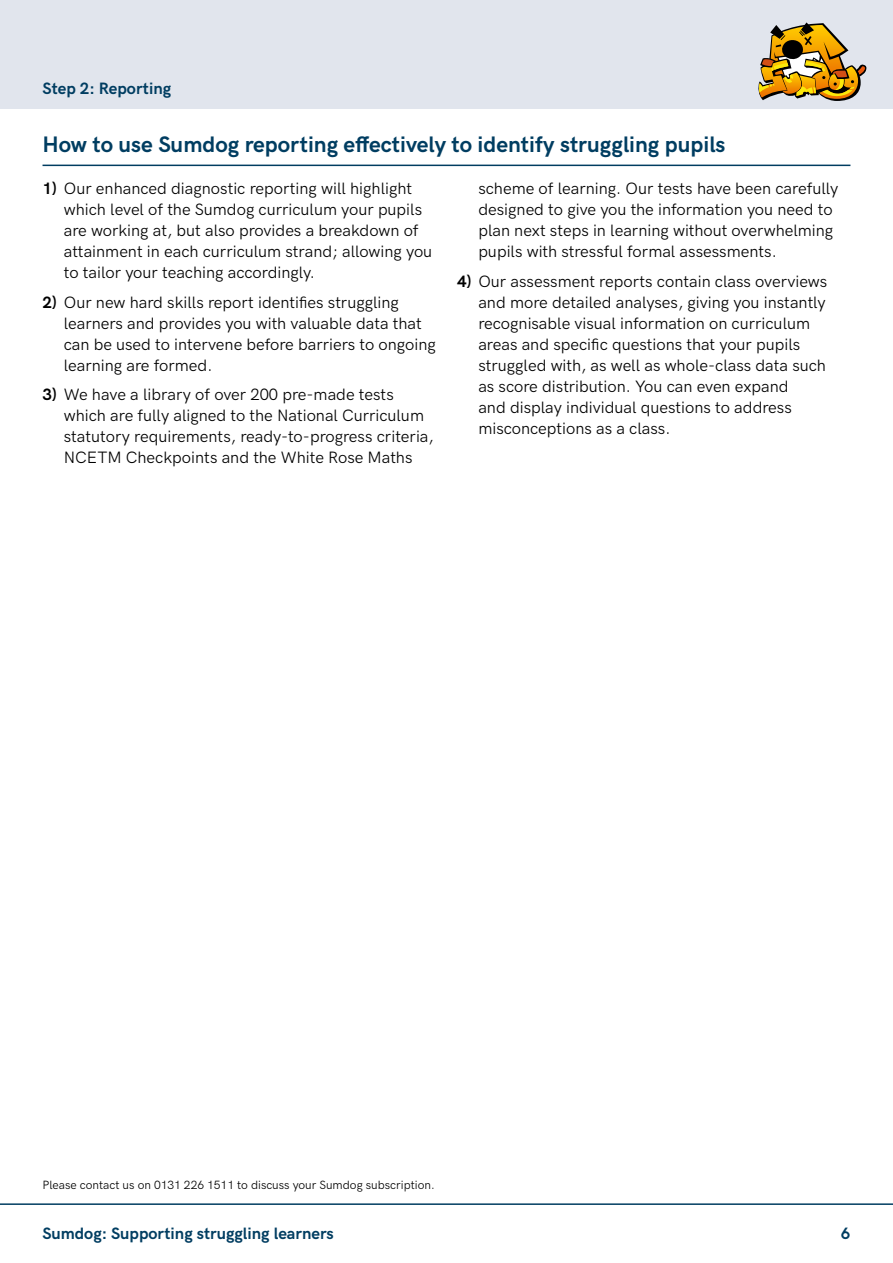
<style>
.page{position:relative;width:893px;height:1263px;background:#fff}
.page>*{position:absolute;margin:0;border:0;box-sizing:border-box;transform-origin:0 0}
.t1{font:700 22.5px "HK Grotesk";color:#003d61}
.t2{font:16.5px/21px "HK Grotesk";color:#000}
.t3{font:700 16.5px "HK Grotesk";color:#003d61}
.t4{font:12px "HK Grotesk";color:#000}
.s1{font-weight:700}
</style>
<div class="page">
<div style="left:0;top:0;width:893px;height:109px;background:#e1e5ed"></div>
<svg style="left:0;top:1203px;width:893px;height:2px"></svg>
<svg style="left:758px;top:22px;width:108px;height:79px"></svg>
<hr style="left:43px;top:165px;width:807px;height:1px;background:#003d61">
<p class="t3" style="left:43px;top:76px;width:130px">Step 2: Reporting</p>
<h1 class="t1" style="left:43px;top:127px;width:685px">How to use Sumdog reporting effectively to identify struggling pupils</h1>
<p class="t2" style="left:64px;top:177px;width:370px;text-indent:-21px"><span class="s1">1)</span> Our enhanced diagnostic reporting will highlight which level of the Sumdog curriculum your pupils are working at, but also provides a breakdown of attainment in each curriculum strand; allowing you to tailor your teaching accordingly.</p>
<p class="t2" style="left:64px;top:290px;width:374px;text-indent:-21px"><span class="s1">2)</span> Our new hard skills report identifies struggling learners and provides you with valuable data that can be used to intervene before barriers to ongoing learning are formed.</p>
<p class="t2" style="left:64px;top:383px;width:371px;text-indent:-21px"><span class="s1">3)</span> We have a library of over 200 pre-made tests which are fully aligned to the National Curriculum statutory requirements, ready-to-progress criteria, NCETM Checkpoints and the White Rose Maths</p>
<p class="t2" style="left:478px;top:177px;width:362px">scheme of learning. Our tests have been carefully designed to give you the information you need to plan next steps in learning without overwhelming pupils with stressful formal assessments.</p>
<p class="t2" style="left:478px;top:269px;width:351px;text-indent:-21px"><span class="s1">4)</span> Our assessment reports contain class overviews and more detailed analyses, giving you instantly recognisable visual information on curriculum areas and specific questions that your pupils struggled with, as well as whole-class data such as score distribution. You can even expand<br>and display individual questions to address misconceptions as a class.</p>
<p class="t4" style="left:43px;top:1176px;width:394px">Please contact us on 0131 226 1511 to discuss your Sumdog subscription.</p>
<p class="t3" style="left:43px;top:1221px;width:293px">Sumdog: Supporting struggling learners</p>
<p class="t3" style="left:841px;top:1221px;width:11px">6</p>
</div>
